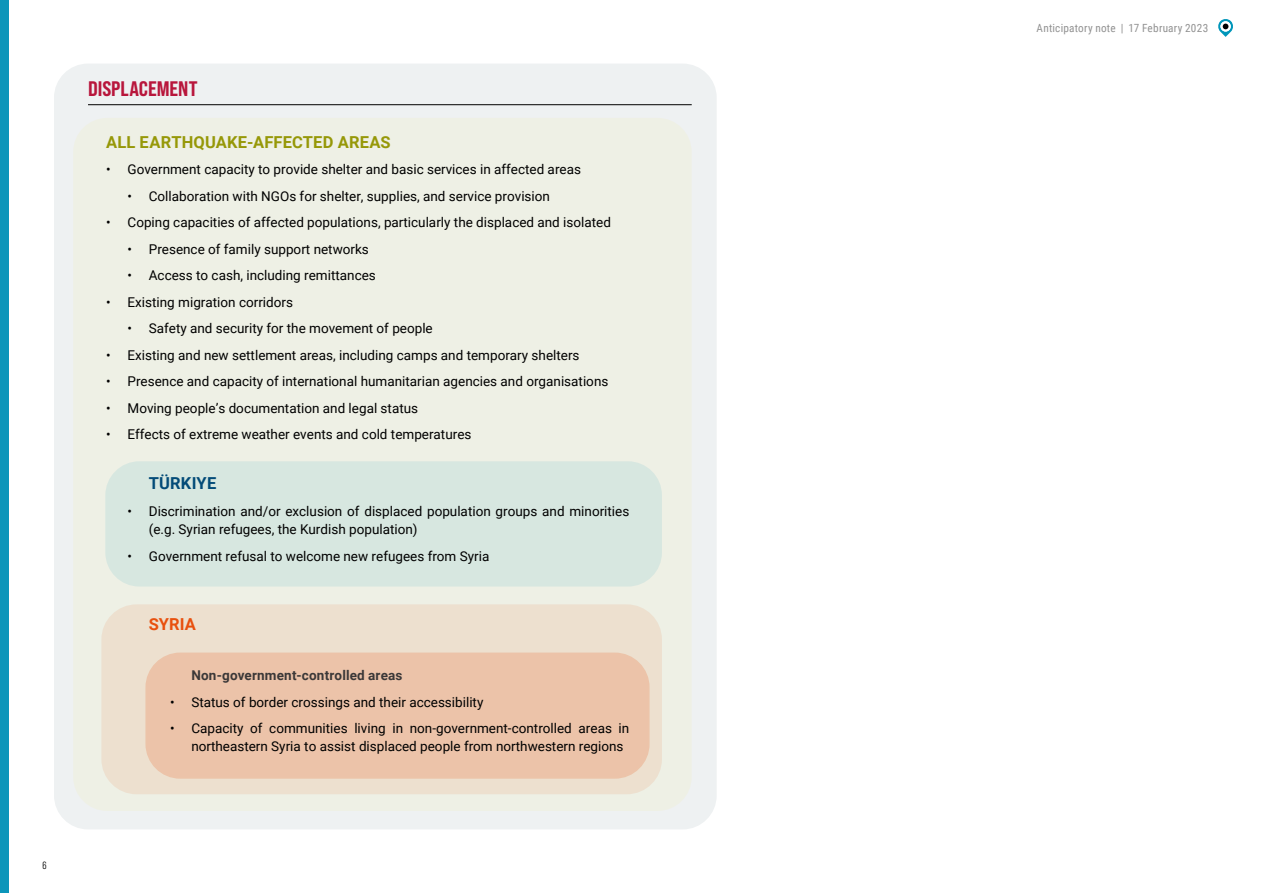
<style>
.page{position:relative;width:1263px;height:893px;background:#fff}
.page>*{position:absolute;margin:0;border:0;box-sizing:border-box;transform-origin:0 0}
.t1{font:21px "Bebas Neue Pro Semi Exp X Bold";color:#b8163c}
.t2{font:700 16.5px "Roboto";letter-spacing:.01em;color:#969808}
.t3{font:700 16.5px "Roboto";letter-spacing:.01em;color:#034b78}
.t4{font:700 16.5px "Roboto";letter-spacing:.005em;color:#e8500e}
.t5{font:13.5px/18px "Roboto";color:#000}
.t6{font:700 13.5px "Roboto";letter-spacing:.015em;color:#3b3838}
.t7{font:11.25px "Roboto Condensed";letter-spacing:.02em;color:#929292}
.t8{font:10.5px "Bebas Neue Pro Middle";color:#000}
</style>
<div class="page">
<svg style="left:1218px;top:19px;width:15px;height:18px"></svg>
<div style="left:0;top:0;width:9px;height:893px;background:#0c96ba"></div>
<div style="left:54px;top:64px;width:663px;height:765px;background:#eef1f2;border-radius:34px"></div>
<hr style="left:88px;top:104px;width:604px;height:1px;background:#000">
<div style="left:73px;top:118px;width:619px;height:693px;background:#eef0e5;border-radius:34px"></div>
<div style="left:105px;top:461px;width:557px;height:126px;background:#d7e7e0;border-radius:34px"></div>
<div style="left:102px;top:605px;width:559px;height:188px;background:#ede0cf;border-radius:34px"></div>
<div style="left:101px;top:604px;width:561px;height:190px;border:2px solid #e8500e;border-radius:34px"></div>
<div style="left:146px;top:653px;width:503px;height:125px;background:#ecc3a9;border-radius:34px"></div>
<div style="left:145px;top:652px;width:505px;height:127px;border:2px solid #e8500e;border-radius:34px"></div>
<h1 class="t1" style="left:88px;top:76px;width:111px">DISPLACEMENT</h1>
<p class="t2" style="left:106px;top:130px;width:286px">ALL EARTHQUAKE-AFFECTED AREAS</p>
<p class="t5" style="left:106px;top:160px;width:476px">• Government capacity to provide shelter and basic services in affected areas</p>
<p class="t5" style="left:128px;top:186px;width:424px">• Collaboration with NGOs for shelter, supplies, and service provision</p>
<p class="t5" style="left:106px;top:213px;width:506px">• Coping capacities of affected populations, particularly the displaced and isolated</p>
<p class="t5" style="left:128px;top:239px;width:243px">• Presence of family support networks</p>
<p class="t5" style="left:128px;top:266px;width:250px">• Access to cash, including remittances</p>
<p class="t5" style="left:106px;top:292px;width:188px">• Existing migration corridors</p>
<p class="t5" style="left:128px;top:319px;width:307px">• Safety and security for the movement of people</p>
<p class="t5" style="left:106px;top:345px;width:475px">• Existing and new settlement areas, including camps and temporary shelters</p>
<p class="t5" style="left:106px;top:372px;width:504px">• Presence and capacity of international humanitarian agencies and organisations</p>
<p class="t5" style="left:106px;top:398px;width:313px">• Moving people’s documentation and legal status</p>
<p class="t5" style="left:106px;top:425px;width:367px">• Effects of extreme weather events and cold temperatures</p>
<p class="t3" style="left:149px;top:472px;width:69px">TÜRKIYE</p>
<p class="t5" style="left:149px;top:502px;width:482px;text-indent:-21px">• Discrimination and/or exclusion of displaced population groups and minorities (e.g. Syrian refugees, the Kurdish population)</p>
<p class="t5" style="left:128px;top:547px;width:363px">• Government refusal to welcome new refugees from Syria</p>
<p class="t4" style="left:149px;top:613px;width:49px">SYRIA</p>
<p class="t6" style="left:191px;top:666px;width:213px">Non-government-controlled areas</p>
<p class="t5" style="left:170px;top:693px;width:315px">• Status of border crossings and their accessibility</p>
<p class="t5" style="left:191px;top:719px;width:439px;text-indent:-21px">• Capacity of communities living in non-government-controlled areas in northeastern Syria to assist displaced people from northwestern regions</p>
<p class="t8" style="left:43px;top:859px;width:6px">6</p>
<p class="t7" style="left:1036px;top:20px;width:173px">Anticipatory note | 17 February 2023</p>
</div>
